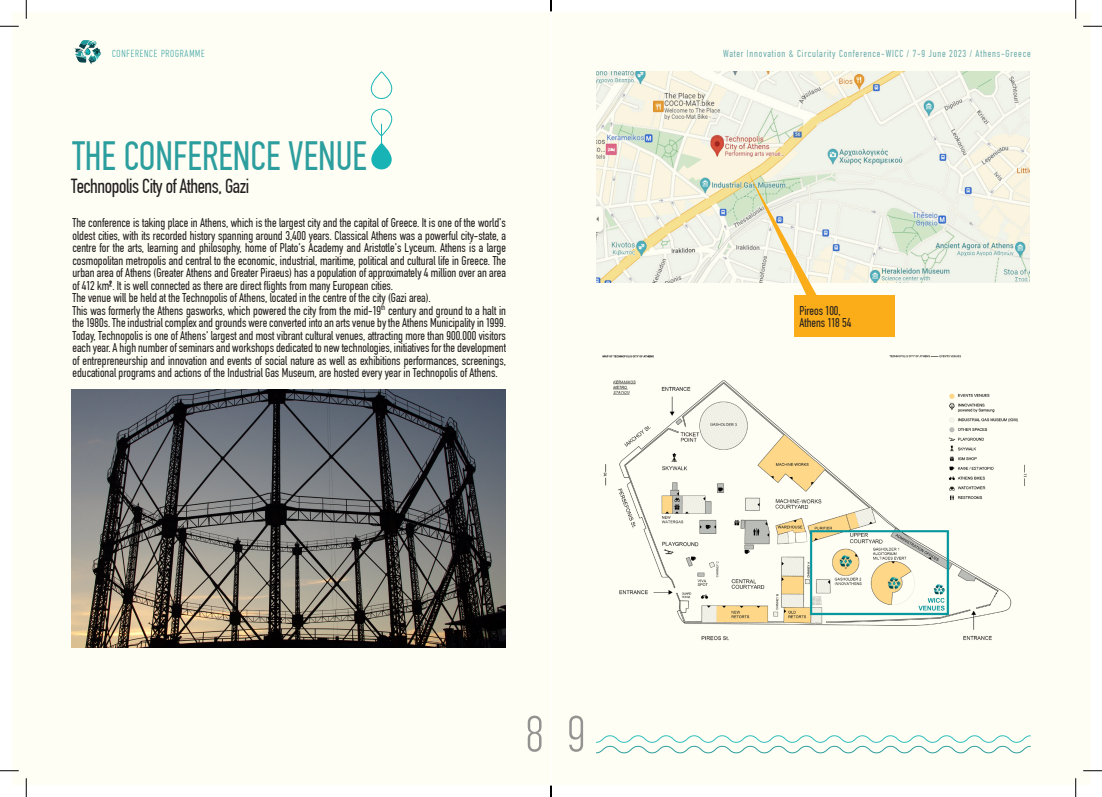
<style>
.page{position:relative;width:1102px;height:797px;background:#fff}
.page>*{position:absolute;margin:0;border:0;box-sizing:border-box;transform-origin:0 0}
.t1{font:300 condensed 50px "CF Din";color:#939598}
.t2{font:condensed 40px "CF Din";color:#2d9fa6}
.t3{font:condensed 20px "CF Din";letter-spacing:-.02em;color:#231f20}
.t4{font:condensed 12.5px/12.5px "CF Din";color:#231f20;text-align:justify}
.t5{font:condensed 10px "CF Din";letter-spacing:.08em;color:#6fb0b8}
.t6{font:300 condensed 10px "CF Din";letter-spacing:.08em;color:#2d9fa6}
.s1{font-family:"PF Fusion Sans";font-weight:500;font-stretch:normal}
</style>
<div class="page">
<div style="left:12px;top:12px;width:538px;height:773px;background:#fffef4"></div>
<div style="left:551px;top:12px;width:539px;height:773px;background:#fffef4"></div>
<svg style="left:74px;top:40px;width:27px;height:25px"></svg>
<svg style="left:596px;top:735px;width:435px;height:18px"></svg>
<div style="left:371px;top:143px;width:20px;height:26px;background:#18b4b5;border-radius:10px"></div>
<svg style="left:370px;top:72px;width:22px;height:84px"></svg>
<img style="left:602px;top:355px;width:425px;height:286px">
<img style="left:596px;top:71px;width:433px;height:211px">
<img style="left:71px;top:389px;width:435px;height:258px">
<div style="left:794px;top:295px;width:100px;height:42px;background:#faad19"></div>
<svg style="left:748px;top:172px;width:68px;height:123px"></svg>
<svg style="left:0;top:25px;width:19px;height:2px"></svg>
<svg style="left:1083px;top:25px;width:18px;height:2px"></svg>
<svg style="left:0;top:770px;width:19px;height:1px"></svg>
<svg style="left:1083px;top:770px;width:18px;height:1px"></svg>
<svg style="left:25px;top:0;width:2px;height:19px"></svg>
<svg style="left:25px;top:778px;width:2px;height:19px"></svg>
<svg style="left:1075px;top:0;width:1px;height:19px"></svg>
<svg style="left:1075px;top:778px;width:1px;height:19px"></svg>
<svg style="left:550px;top:785px;width:1px;height:12px"></svg>
<p class="t6" style="left:112px;top:48px;width:94px">CONFERENCE PROGRAMME</p>
<p class="t5" style="left:723px;top:48px;width:309px">Water Innovation &amp; Circularity Conference-WICC / 7-9 June 2023 / Athens-Greece</p>
<h2 class="t2" style="left:72px;top:134px;width:296px">THE CONFERENCE VENUE</h2>
<p class="t3" style="left:71px;top:175px;width:179px">Technopolis City of Athens, Gazi</p>
<p class="t4" style="left:72px;top:216px;width:435px">The conference is taking place in Athens, which is the largest city and the capital of Greece. It is one of the world's oldest cities, with its recorded history spanning around 3,400 years. Classical Athens was a powerful city-state, a centre for the arts, learning and philosophy, home of Plato's Academy and Aristotle's Lyceum. Athens is a large cosmopolitan metropolis and central to the economic, industrial, maritime, political and cultural life in Greece. The urban area of Athens (Greater Athens and Greater Piraeus) has a population of approximately 4 million over an area of 412 km<span class="s1">²</span>. It is well connected as there are direct flights from many European cities.</p>
<p class="t4" style="left:72px;top:291px;width:360px">The venue will be held at the Technopolis of Athens, located in the centre of the city (Gazi area).</p>
<p class="t4" style="left:72px;top:304px;width:435px">This was formerly the Athens gasworks, which powered the city from the mid-19<sup>th</sup> century and ground to a halt in the 1980s. The industrial complex and grounds were converted into an arts venue by the Athens Municipality in 1999.</p>
<p class="t4" style="left:72px;top:329px;width:435px">Today, Technopolis is one of Athens' largest and most vibrant cultural venues, attracting more than 900.000 visitors each year. A high number of seminars and workshops dedicated to new technologies, initiatives for the development of entrepreneurship and innovation and events of social nature as well as exhibitions performances, screenings, educational programs and actions of the Industrial Gas Museum, are hosted every year in Technopolis of Athens.</p>
<h1 class="t1" style="left:525px;top:707px;width:61px">8 9</h1>
<p class="t4" style="left:799px;top:304px;width:43px">Pireos 100,</p>
<p class="t4" style="left:799px;top:317px;width:53px">Athens 118 54</p>
</div>
